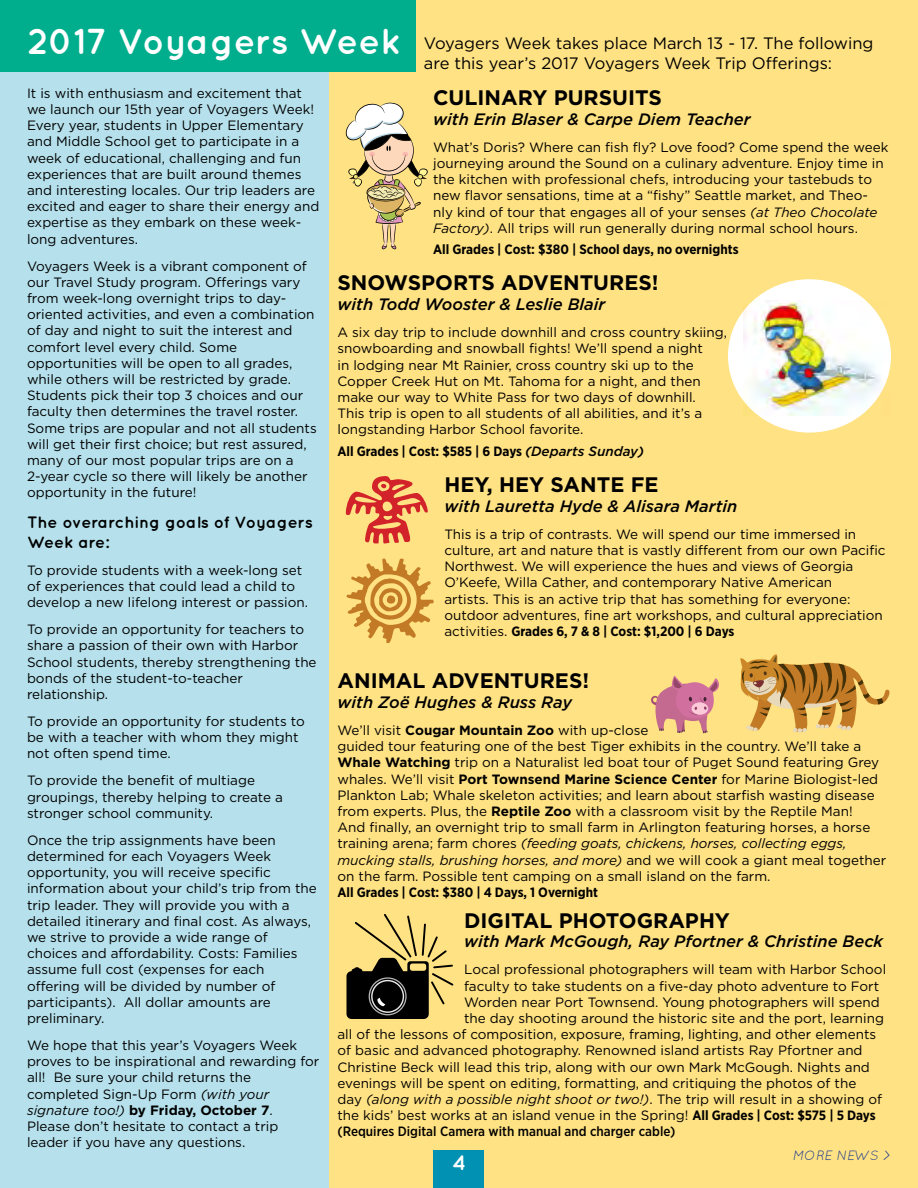
<style>
.page{position:relative;width:918px;height:1188px;background:#fff}
.page>*{position:absolute;margin:0;border:0;box-sizing:border-box;transform-origin:0 0}
.t1{font:700 36px "Quicksand";color:#fff}
.t2{font:700 21px "Gotham";color:#000}
.t3{font:700 21px "Quicksand";color:#fff}
.t4{font:italic 500 16.5px "Gotham";color:#000}
.t5{font:16.5px/19.8px "Gotham";color:#000}
.t6{font:700 16.5px/19.8px "Quicksand";color:#000}
.t7{font:13.5px/16.2px "Gotham";color:#000}
.t8{font:700 13.5px "Gotham Narrow";color:#000}
.t9{font:italic 13.5px "Gotham";color:#000}
.t10{font:500 13.5px "Gotham Narrow";color:#000}
.t11{font:italic 13.5px "Quicksand";color:#25408f}
.s1{font-style:italic}
.s2{font-family:"Gotham";font-weight:500;font-style:italic}
.s3{font-family:"Gotham";font-weight:400}
.s4{font-weight:700}
.s5{font-style:normal}
.s6{font-family:"Gotham Narrow";font-weight:700}
</style>
<div class="page">
<div style="left:328px;top:0;width:590px;height:1188px;background:#ffe283"></div>
<div style="left:0;top:0;width:328px;height:1188px;background:#b6e1ec"></div>
<div style="left:434px;top:1151px;width:50px;height:37px;background:#0091b3"></div>
<div style="left:728px;top:279px;width:163px;height:154px;background:#fff;border-radius:50%"></div>
<img style="left:743px;top:300px;width:147px;height:116px">
<svg style="left:345px;top:102px;width:83px;height:148px"></svg>
<svg style="left:346px;top:476px;width:82px;height:68px"></svg>
<svg style="left:347px;top:559px;width:87px;height:84px"></svg>
<svg style="left:740px;top:654px;width:150px;height:79px"></svg>
<svg style="left:651px;top:676px;width:68px;height:57px"></svg>
<svg style="left:347px;top:914px;width:106px;height:105px"></svg>
<svg style="left:377px;top:998px;width:8px;height:8px"></svg>
<div style="left:0;top:0;width:416px;height:72px;background:#00ae8d"></div>
<h1 class="t1" style="left:27px;top:20px;width:375px">2017 Voyagers Week</h1>
<p class="t5" style="left:424px;top:33px;width:451px">Voyagers Week takes place March 13 - 17. The following are this year’s 2017 Voyagers Week Trip Offerings:</p>
<h2 class="t2" style="left:433px;top:84px;width:230px">CULINARY PURSUITS</h2>
<p class="t4" style="left:433px;top:108px;width:319px">with Erin Blaser &amp; Carpe Diem Teacher</p>
<p class="t7" style="left:433px;top:139px;width:457px">What’s Doris? Where can fish fly? Love food? Come spend the week journeying around the Sound on a culinary adventure. Enjoy time in the kitchen with professional chefs, introducing your tastebuds to new flavor sensations, time at a “fishy” Seattle market, and Theo&shy;nly kind of tour that engages all of your senses <span class="s1">(at Theo Chocolate Factory)</span>. All trips will run generally during normal school hours.</p>
<p class="t8" style="left:433px;top:241px;width:307px">All Grades | Cost: $380 | School days, no overnights</p>
<h2 class="t2" style="left:338px;top:269px;width:323px">SNOWSPORTS ADVENTURES!</h2>
<p class="t4" style="left:338px;top:294px;width:269px">with Todd Wooster &amp; Leslie Blair</p>
<p class="t7" style="left:338px;top:324px;width:391px">A six day trip to include downhill and cross country skiing, snowboarding and snowball fights! We’ll spend a night<br>in lodging near Mt Rainier, cross country ski up to the Copper Creek Hut on Mt. Tahoma for a night, and then make our way to White Pass for two days of downhill.<br>This trip is open to all students of all abilities, and it’s a longstanding Harbor School favorite.</p>
<p class="t8" style="left:338px;top:443px;width:308px">All Grades | Cost: $585 | 6 Days <span class="s2">(Departs Sunday)</span></p>
<h2 class="t2" style="left:444px;top:471px;width:216px">HEY, HEY SANTE FE</h2>
<p class="t4" style="left:444px;top:495px;width:294px">with Lauretta Hyde &amp; Alisara Martin</p>
<p class="t7" style="left:444px;top:526px;width:443px">This is a trip of contrasts. We will spend our time immersed in culture, art and nature that is vastly different from our own Pacific Northwest. We will experience the hues and views of Georgia O’Keefe, Willa Cather, and contemporary Native American<br>artists. This is an active trip that has something for everyone: outdoor adventures, fine art workshops, and cultural appreciation</p>
<p class="t8" style="left:444px;top:623px;width:292px"><span class="s3">activities.</span> Grades 6, 7 &amp; 8 | Cost: $1,200 | 6 Days</p>
<h2 class="t2" style="left:338px;top:667px;width:253px">ANIMAL ADVENTURES!</h2>
<p class="t4" style="left:338px;top:691px;width:236px">with Zoë Hughes &amp; Russ Ray</p>
<p class="t7" style="left:338px;top:722px;width:550px">We’ll visit <span class="s4">Cougar Mountain Zoo</span> with up-close<br>guided tour featuring one of the best Tiger exhibits in the country. We’ll take a <span class="s4">Whale Watching</span> trip on a Naturalist led boat tour of Puget Sound featuring Grey whales. We’ll visit <span class="s4">Port Townsend Marine Science Center</span> for Marine Biologist-led Plankton Lab; Whale skeleton activities; and learn about starfish wasting disease from experts. Plus, the <span class="s4">Reptile Zoo</span> with a classroom visit by the Reptile Man!<br>And finally, an overnight trip to small farm in Arlington featuring horses, a horse training arena; farm chores <span class="s1">(feeding goats, chickens, horses, collecting eggs, mucking stalls, brushing horses, and more)</span> and we will cook a giant meal together on the farm. Possible tent camping on a small island on the farm.</p>
<p class="t8" style="left:338px;top:884px;width:262px">All Grades | Cost: $380 | 4 Days, 1 Overnight</p>
<h2 class="t2" style="left:464px;top:906px;width:267px">DIGITAL PHOTOGRAPHY</h2>
<p class="t4" style="left:464px;top:931px;width:421px">with Mark McGough, Ray Pfortner &amp; Christine Beck</p>
<p class="t7" style="left:464px;top:961px;width:424px">Local professional photographers will team with Harbor School</p>
<p class="t7" style="left:464px;top:977px;width:417px">faculty to take students on a five-day photo adventure to Fort</p>
<p class="t7" style="left:464px;top:994px;width:417px">Worden near Port Townsend. Young photographers will spend</p>
<p class="t7" style="left:464px;top:1010px;width:421px">the day shooting around the historic site and the port, learning</p>
<p class="t7" style="left:338px;top:1026px;width:540px">all of the lessons of composition, exposure, framing, lighting, and other elements</p>
<p class="t7" style="left:338px;top:1042px;width:527px">of basic and advanced photography. Renowned island artists Ray Pfortner and</p>
<p class="t7" style="left:338px;top:1058px;width:534px">Christine Beck will lead this trip, along with our own Mark McGough. Nights and</p>
<p class="t7" style="left:338px;top:1075px;width:520px">evenings will be spent on editing, formatting, and critiquing the photos of the</p>
<p class="t9" style="left:338px;top:1091px;width:546px"><span class="s5">day</span> (along with a possible night shoot or two!)<span class="s5">. The trip will result in a showing of</span></p>
<p class="t7" style="left:338px;top:1107px;width:540px">the kids’ best works at an island venue in the Spring! <span class="s6">All Grades | Cost: $575 | 5 Days</span></p>
<p class="t10" style="left:338px;top:1123px;width:340px">(Requires Digital Camera with manual and charger cable)</p>
<p class="t7" style="left:27px;top:85px;width:294px">It is with enthusiasm and excitement that we launch our 15th year of Voyagers Week!<br>Every year, students in Upper Elementary and Middle School get to participate in a week of educational, challenging and fun experiences that are built around themes and interesting locales. Our trip leaders are excited and eager to share their energy and expertise as they embark on these week&shy;long adventures.</p>
<p class="t7" style="left:27px;top:257px;width:291px">Voyagers Week is a vibrant component of our Travel Study program. Offerings vary from week-long overnight trips to day&shy;oriented activities, and even a combination of day and night to suit the interest and comfort level every child. Some opportunities will be open to all grades, while others will be restricted by grade.<br>Students pick their top 3 choices and our faculty then determines the travel roster.<br>Some trips are popular and not all students will get their first choice; but rest assured, many of our most popular trips are on a 2-year cycle so there will likely be another opportunity in the future!</p>
<p class="t6" style="left:27px;top:512px;width:287px">The overarching goals of Voyagers<br>Week are:</p>
<p class="t7" style="left:27px;top:562px;width:283px">To provide students with a week-long set of experiences that could lead a child to develop a new lifelong interest or passion.</p>
<p class="t7" style="left:27px;top:621px;width:291px">To provide an opportunity for teachers to share a passion of their own with Harbor School students, thereby strengthening the bonds of the student-to-teacher relationship.</p>
<p class="t7" style="left:27px;top:713px;width:279px">To provide an opportunity for students to be with a teacher with whom they might not often spend time.</p>
<p class="t7" style="left:27px;top:772px;width:258px">To provide the benefit of multiage groupings, thereby helping to create a stronger school community.</p>
<p class="t7" style="left:27px;top:832px;width:291px">Once the trip assignments have been determined for each Voyagers Week opportunity, you will receive specific information about your child’s trip from the trip leader. They will provide you with a detailed itinerary and final cost. As always, we strive to provide a wide range of choices and affordability. Costs: Families assume full cost (expenses for each offering will be divided by number of participants). All dollar amounts are preliminary.</p>
<p class="t7" style="left:27px;top:1037px;width:294px">We hope that this year’s Voyagers Week proves to be inspirational and rewarding for all! Be sure your child returns the completed Sign-Up Form <span class="s1">(with your signature too!)</span> <span class="s4">by Friday, October 7</span>.<br>Please don’t hesitate to contact a trip leader if you have any questions.</p>
<p class="t11" style="left:793px;top:1147px;width:100px">MORE NEWS &gt;</p>
<h2 class="t3" style="left:452px;top:1150px;width:15px">4</h2>
</div>
